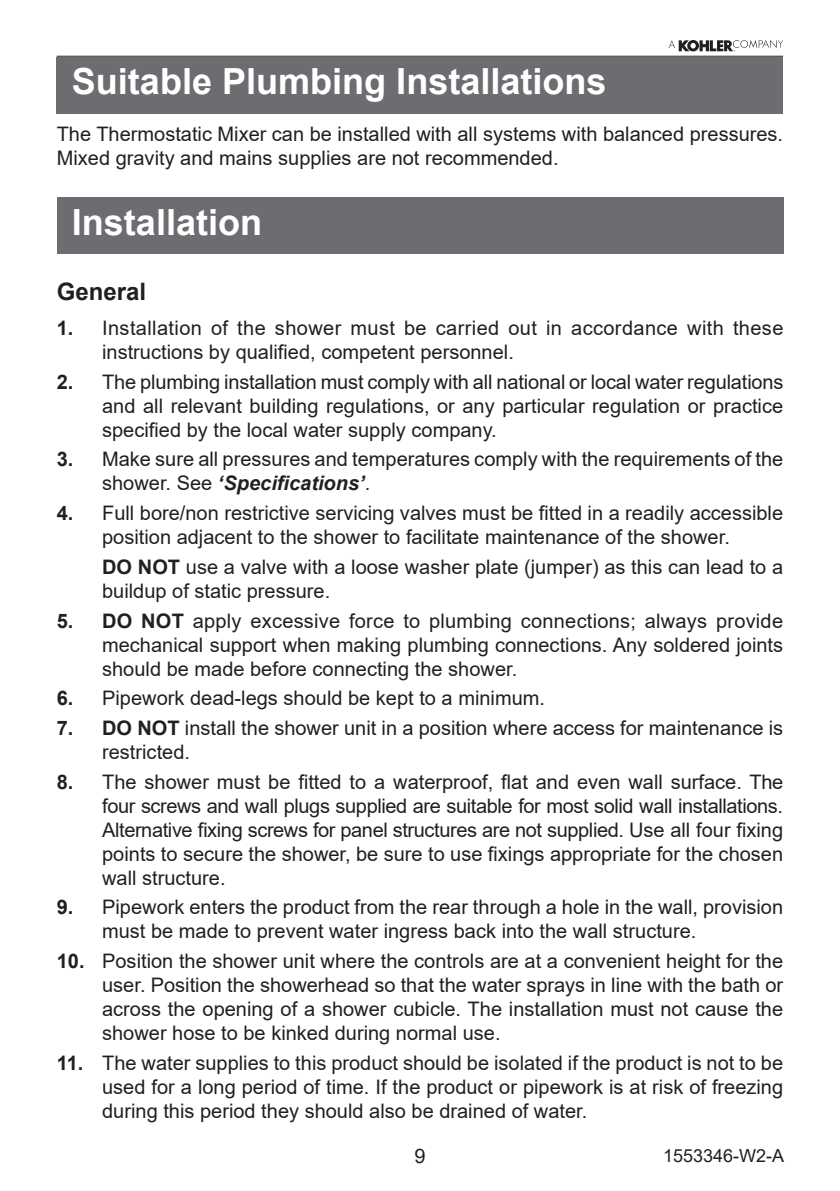
<style>
.page{position:relative;width:840px;height:1191px;background:#fff}
.page>*{position:absolute;margin:0;border:0;box-sizing:border-box;transform-origin:0 0}
.Heading_2{font:700 36px "Arial";color:#fff}
._1_2_3{font:700 24px "Arial";color:#231f20}
._1_2_3-2{font:20px/24px "Arial";color:#231f20;text-align:justify}
.Body_Justify{font:20px/24px "Arial";color:#231f20}
._1_2_3-3{font:20px/24px "Arial";letter-spacing:.02em;color:#231f20}
.t1{font:18px "Arial";color:#231f20}
.s1{font-weight:700}
.s2{font-weight:700;font-style:italic}
</style>
<div class="page">
<hr style="left:57px;top:56px;width:725px;height:1px;background:#231f20">
<svg style="left:668px;top:40px;width:114px;height:12px"></svg>
<div style="left:57px;top:197px;width:725px;height:57px;background:#6c6d70"></div>
<div style="left:57px;top:57px;width:725px;height:56px;background:#6c6d70"></div>
<p class="Heading_2" style="left:72px;top:56px;width:536px">Suitable Plumbing Installations</p>
<p class="Body_Justify" style="left:57px;top:122px;width:727px">The Thermostatic Mixer can be installed with all systems with balanced pressures.<br>Mixed gravity and mains supplies are not recommended.</p>
<p class="Heading_2" style="left:72px;top:197px;width:192px">Installation</p>
<p class="_1_2_3" style="left:57px;top:274px;width:91px">General</p>
<p class="_1_2_3-3" style="left:102px;top:316px;width:682px;text-indent:-45px"><span class="s1">1.</span> Installation of the shower must be carried out in accordance with these instructions by qualified, competent personnel.</p>
<p class="_1_2_3-2" style="left:102px;top:369px;width:682px;text-indent:-45px"><span class="s1">2.</span> The plumbing installation must comply with all national or local water regulations and all relevant building regulations, or any particular regulation or practice specified by the local water supply company.</p>
<p class="_1_2_3-2" style="left:102px;top:447px;width:682px;text-indent:-45px"><span class="s1">3.</span> Make sure all pressures and temperatures comply with the requirements of the shower. See <span class="s2">‘Specifications’</span>.</p>
<p class="_1_2_3-2" style="left:57px;top:501px;width:727px;text-align:center"><span class="s1">4.</span> Full bore/non restrictive servicing valves must be fitted in a readily accessible position adjacent to the shower to facilitate maintenance of the shower.</p>
<p class="_1_2_3-2" style="left:102px;top:554px;width:682px"><span class="s1">DO NOT</span> use a valve with a loose washer plate (jumper) as this can lead to a buildup of static pressure.</p>
<p class="_1_2_3-2" style="left:102px;top:608px;width:682px;text-indent:-45px"><span class="s1">5. DO NOT</span> apply excessive force to plumbing connections; always provide mechanical support when making plumbing connections. Any soldered joints should be made before connecting the shower.</p>
<p class="_1_2_3-2" style="left:57px;top:686px;width:489px"><span class="s1">6.</span> Pipework dead-legs should be kept to a minimum.</p>
<p class="_1_2_3-2" style="left:102px;top:715px;width:682px;text-indent:-45px"><span class="s1">7. DO NOT</span> install the shower unit in a position where access for maintenance is restricted.</p>
<p class="_1_2_3-2" style="left:102px;top:769px;width:682px;text-indent:-45px"><span class="s1">8.</span> The shower must be fitted to a waterproof, flat and even wall surface. The four screws and wall plugs supplied are suitable for most solid wall installations.<br>Alternative fixing screws for panel structures are not supplied. Use all four fixing points to secure the shower, be sure to use fixings appropriate for the chosen wall structure.</p>
<p class="_1_2_3-2" style="left:102px;top:895px;width:682px;text-indent:-45px"><span class="s1">9.</span> Pipework enters the product from the rear through a hole in the wall, provision must be made to prevent water ingress back into the wall structure.</p>
<p class="_1_2_3-2" style="left:102px;top:948px;width:682px;text-indent:-45px"><span class="s1">10.</span> Position the shower unit where the controls are at a convenient height for the user. Position the showerhead so that the water sprays in line with the bath or across the opening of a shower cubicle. The installation must not cause the shower hose to be kinked during normal use.</p>
<p class="_1_2_3-2" style="left:102px;top:1050px;width:682px;text-indent:-45px"><span class="s1">11.</span> The water supplies to this product should be isolated if the product is not to be used for a long period of time. If the product or pipework is at risk of freezing during this period they should also be drained of water.</p>
<p class="_1_2_3-2" style="left:414px;top:1143px;width:13px">9</p>
<p class="t1" style="left:662px;top:1142px;width:123px">1553346-W2-A</p>
</div>
